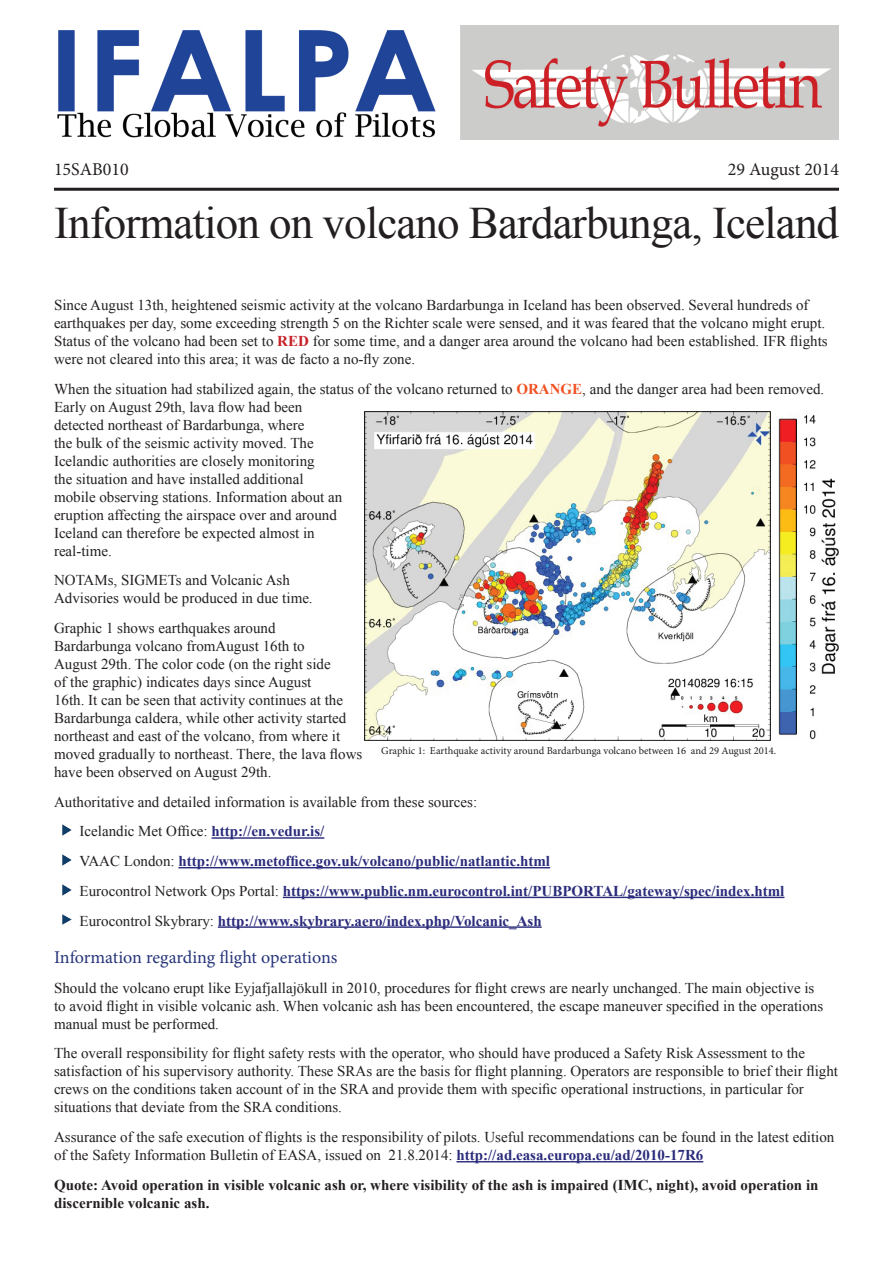
<style>
.page{position:relative;width:893px;height:1263px;background:#fff}
.page>*{position:absolute;margin:0;border:0;box-sizing:border-box;transform-origin:0 0}
.t1{font:45px "Times New Roman";letter-spacing:-.02em;color:#231f20}
.t2{font:18px "Minion Pro";color:#27357a}
.t3{font:18px "Minion Pro";color:#231f20}
.t4{font:15px/18px "Times New Roman";color:#231f20}
.t5{font:700 15px/29.7px "Times New Roman";color:#2a2b7b}
.t6{font:700 15px/18px "Times New Roman";color:#231f20}
.t7{font:10.5px "Minion Pro";color:#231f20}
.s1{font-weight:700;color:#c82028}
.s2{font-weight:700;color:#f15122}
.s3{font-weight:400;color:#231f20}
.s4{color:#292b7b}
.s5{font-weight:700;color:#2a2b7b}
</style>
<div class="page">
<hr style="left:212px;top:837px;width:112px;height:2px;background:#292b7b">
<hr style="left:178px;top:867px;width:372px;height:1px;background:#2a2b7b">
<hr style="left:283px;top:897px;width:501px;height:1px;background:#2a2b7b">
<hr style="left:218px;top:926px;width:324px;height:2px;background:#2a2b7b">
<hr style="left:456px;top:1161px;width:247px;height:1px;background:#2a2b7b">
<img style="left:57px;top:25px;width:782px;height:114px">
<hr style="left:54px;top:188px;width:785px;height:3px;background:#231f20">
<img style="left:365px;top:411px;width:474px;height:329px">
<svg style="left:62px;top:825px;width:9px;height:11px"></svg>
<svg style="left:62px;top:914px;width:9px;height:11px"></svg>
<svg style="left:62px;top:884px;width:9px;height:11px"></svg>
<svg style="left:62px;top:855px;width:9px;height:10px"></svg>
<p class="t3" style="left:54px;top:157px;width:76px">15SAB010</p>
<p class="t3" style="left:728px;top:157px;width:113px">29 August 2014</p>
<h1 class="t1" style="left:54px;top:192px;width:787px">Information on volcano Bardarbunga, Iceland</h1>
<p class="t4" style="left:54px;top:296px;width:775px">Since August 13th, heightened seismic activity at the volcano Bardarbunga in Iceland has been observed. Several hundreds of earthquakes per day, some exceeding strength 5 on the Richter scale were sensed, and it was feared that the volcano might erupt.<br>Status of the volcano had been set to <span class="s1">RED</span> for some time, and a danger area around the volcano had been established. IFR flights were not cleared into this area; it was de facto a no-fly zone.</p>
<p class="t4" style="left:54px;top:379px;width:772px">When the situation had stabilized again, the status of the volcano returned to <span class="s2">ORANGE</span>, and the danger area had been removed.<br>Early on August 29th, lava flow had been<br>detected northeast of Bardarbunga, where<br>the bulk of the seismic activity moved. The<br>Icelandic authorities are closely monitoring<br>the situation and have installed additional<br>mobile observing stations. Information about an<br>eruption affecting the airspace over and around<br>Iceland can therefore be expected almost in<br>real-time.</p>
<p class="t4" style="left:54px;top:571px;width:260px">NOTAMs, SIGMETs and Volcanic Ash<br>Advisories would be produced in due time.</p>
<p class="t4" style="left:54px;top:619px;width:310px">Graphic 1 shows earthquakes around<br>Bardarbunga volcano fromAugust 16th to<br>August 29th. The color code (on the right side<br>of the graphic) indicates days since August<br>16th. It can be seen that activity continues at the Bardarbunga caldera, while other activity started northeast and east of the volcano, from where it moved gradually to northeast. There, the lava flows have been observed on August 29th.</p>
<p class="t5" style="left:80px;top:786px;width:706px;text-indent:-26px"><span class="s3">Authoritative and detailed information is available from these sources:<br>Icelandic Met Office:</span> <span class="s4">http://en.vedur.is/<br></span><span class="s3">VAAC London:</span> http://www.metoffice.gov.uk/volcano/public/natlantic.html<br><span class="s3">Eurocontrol Network Ops Portal:</span> https://www.public.nm.eurocontrol.int/PUBPORTAL/gateway/spec/index.html <span class="s3">Eurocontrol Skybrary:</span> http://www.skybrary.aero/index.php/Volcanic_Ash</p>
<p class="t2" style="left:54px;top:945px;width:285px">Information regarding flight operations</p>
<p class="t4" style="left:54px;top:978px;width:771px">Should the volcano erupt like Eyjafjallajökull in 2010, procedures for flight crews are nearly unchanged. The main objective is to avoid flight in visible volcanic ash. When volcanic ash has been encountered, the escape maneuver specified in the operations manual must be performed.</p>
<p class="t4" style="left:54px;top:1044px;width:786px">The overall responsibility for flight safety rests with the operator, who should have produced a Safety Risk Assessment to the satisfaction of his supervisory authority. These SRAs are the basis for flight planning. Operators are responsible to brief their flight crews on the conditions taken account of in the SRA and provide them with specific operational instructions, in particular for situations that deviate from the SRA conditions.</p>
<p class="t4" style="left:54px;top:1128px;width:782px">Assurance of the safe execution of flights is the responsibility of pilots. Useful recommendations can be found in the latest edition of the Safety Information Bulletin of EASA, issued on 21.8.2014: <span class="s5">http://ad.easa.europa.eu/ad/2010-17R6</span></p>
<p class="t6" style="left:54px;top:1175px;width:766px">Quote: Avoid operation in visible volcanic ash or, where visibility of the ash is impaired (IMC, night), avoid operation in discernible volcanic ash.</p>
<p class="t7" style="left:381px;top:744px;width:397px">Graphic 1: Earthquake activity around Bardarbunga volcano between 16 and 29 August 2014.</p>
</div>
